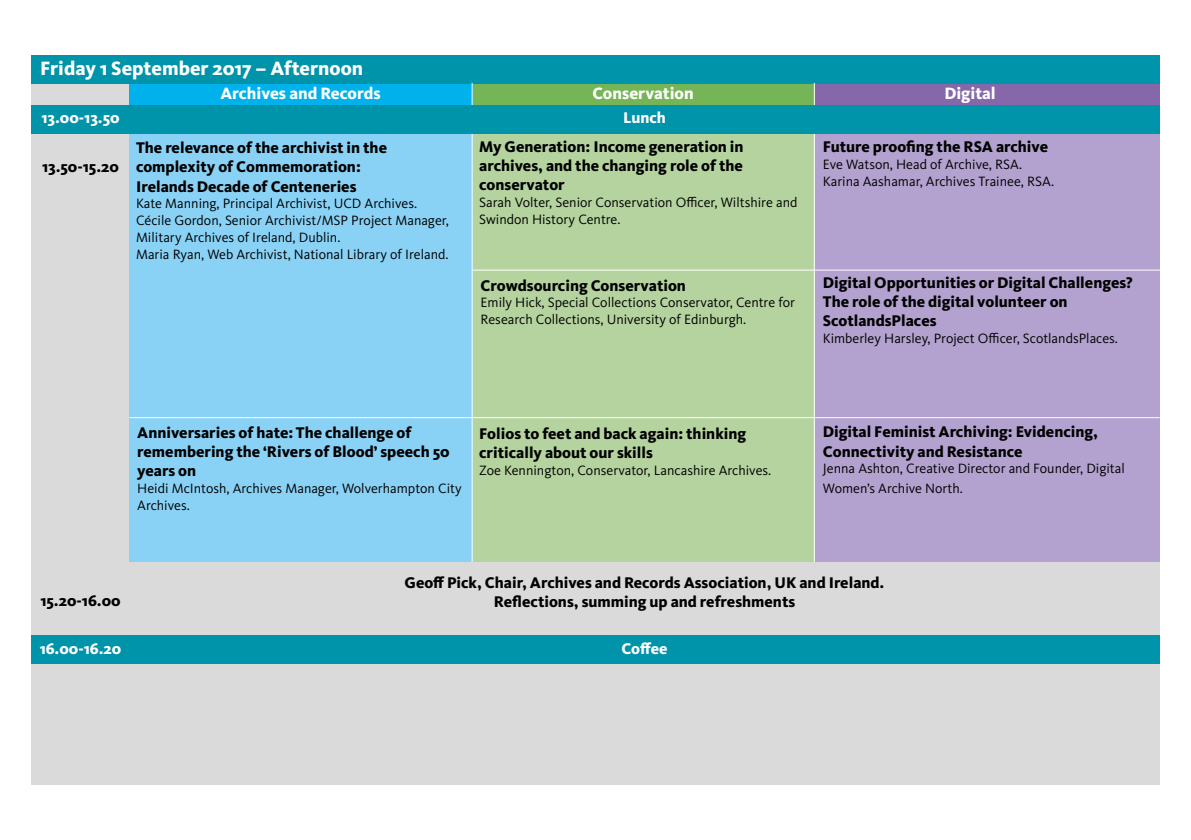
<style>
.page{position:relative;width:1191px;height:840px;background:#fff}
.page>*{position:absolute;margin:0;border:0;box-sizing:border-box;transform-origin:0 0}
.t1{font:800 20px "Kievit OT";color:#fff}
.t2{font:800 17px "Kievit OT";color:#fff}
.t3{font:800 16px/19.2px "Kievit OT";color:#000}
.t4{font:800 16px "Kievit OT";color:#fff}
.t5{font:14px/16.8px "Kievit OT";color:#000}
</style>
<div class="page">
<div style="left:31px;top:56px;width:1128px;height:728px;background:#dadada"></div>
<div style="left:130px;top:133px;width:342px;height:428px;background:#89d2f6"></div>
<div style="left:814px;top:133px;width:345px;height:428px;background:#b3a2cf"></div>
<div style="left:472px;top:133px;width:342px;height:428px;background:#b4d39e"></div>
<div style="left:31px;top:56px;width:1128px;height:28px;background:#0094aa"></div>
<div style="left:130px;top:84px;width:342px;height:22px;background:#00b1eb"></div>
<div style="left:814px;top:84px;width:345px;height:22px;background:#8567aa"></div>
<div style="left:472px;top:84px;width:342px;height:22px;background:#75b558"></div>
<hr style="left:472px;top:269px;width:689px;height:1px;background:#fff">
<hr style="left:129px;top:417px;width:1030px;height:1px;background:#fff">
<hr style="left:471px;top:83px;width:1px;height:478px;background:#fff">
<hr style="left:814px;top:83px;width:1px;height:478px;background:#fff">
<div style="left:31px;top:105px;width:1128px;height:28px;background:#0094aa"></div>
<div style="left:31px;top:634px;width:1128px;height:28px;background:#0094aa"></div>
<p class="t1" style="left:40px;top:56px;width:324px">Friday 1 September 2017 – Afternoon</p>
<p class="t2" style="left:220px;top:84px;width:162px">Archives and Records</p>
<p class="t2" style="left:592px;top:84px;width:103px">Conservation</p>
<p class="t2" style="left:944px;top:84px;width:53px">Digital</p>
<p class="t4" style="left:41px;top:108px;width:79px">13.00-13.50</p>
<p class="t4" style="left:623px;top:108px;width:44px">Lunch</p>
<p class="t3" style="left:42px;top:157px;width:78px">13.50-15.20</p>
<p class="t3" style="left:136px;top:138px;width:252px">The relevance of the archivist in the complexity of Commemoration:</p>
<p class="t3" style="left:136px;top:176px;width:222px">Irelands Decade of Centeneries</p>
<p class="t5" style="left:136px;top:195px;width:282px">Kate Manning, Principal Archivist, UCD Archives.</p>
<p class="t5" style="left:136px;top:212px;width:314px">Cécile Gordon, Senior Archivist/MSP Project Manager,<br>Military Archives of Ireland, Dublin.</p>
<p class="t5" style="left:136px;top:246px;width:314px">Maria Ryan, Web Archivist, National Library of Ireland.</p>
<p class="t3" style="left:479px;top:137px;width:266px;text-align:justify">My Generation: Income generation in archives, and the changing role of the conservator</p>
<p class="t5" style="left:479px;top:194px;width:320px">Sarah Volter, Senior Conservation Officer, Wiltshire and<br>Swindon History Centre.</p>
<p class="t3" style="left:480px;top:275px;width:207px">Crowdsourcing Conservation</p>
<p class="t5" style="left:480px;top:294px;width:316px">Emily Hick, Special Collections Conservator, Centre for<br>Research Collections, University of Edinburgh.</p>
<p class="t3" style="left:823px;top:137px;width:227px">Future proofing the RSA archive</p>
<p class="t5" style="left:823px;top:156px;width:201px">Eve Watson, Head of Archive, RSA.</p>
<p class="t5" style="left:823px;top:173px;width:233px">Karina Aashamar, Archives Trainee, RSA.</p>
<p class="t3" style="left:823px;top:273px;width:311px">Digital Opportunities or Digital Challenges?<br>The role of the digital volunteer on<br>ScotlandsPlaces</p>
<p class="t5" style="left:823px;top:330px;width:297px">Kimberley Harsley, Project Officer, ScotlandsPlaces.</p>
<p class="t3" style="left:137px;top:422px;width:314px">Anniversaries of hate: The challenge of remembering the ‘Rivers of Blood’ speech 50 years on</p>
<p class="t5" style="left:137px;top:480px;width:326px">Heidi McIntosh, Archives Manager, Wolverhampton City<br>Archives.</p>
<p class="t3" style="left:479px;top:424px;width:269px">Folios to feet and back again: thinking critically about our skills</p>
<p class="t5" style="left:479px;top:462px;width:293px">Zoe Kennington, Conservator, Lancashire Archives.</p>
<p class="t3" style="left:823px;top:422px;width:276px">Digital Feminist Archiving: Evidencing,</p>
<p class="t3" style="left:823px;top:441px;width:201px">Connectivity and Resistance</p>
<p class="t5" style="left:823px;top:459px;width:303px;line-height:19.2px">Jenna Ashton, Creative Director and Founder, Digital<br>Women’s Archive North.</p>
<p class="t3" style="left:40px;top:591px;width:82px">15.20-16.00</p>
<p class="t3" style="left:404px;top:572px;width:481px">Geoff Pick, Chair, Archives and Records Association, UK and Ireland.</p>
<p class="t3" style="left:494px;top:591px;width:303px">Reflections, summing up and refreshments</p>
<p class="t4" style="left:40px;top:638px;width:83px">16.00-16.20</p>
<p class="t4" style="left:621px;top:639px;width:48px">Coffee</p>
</div>
